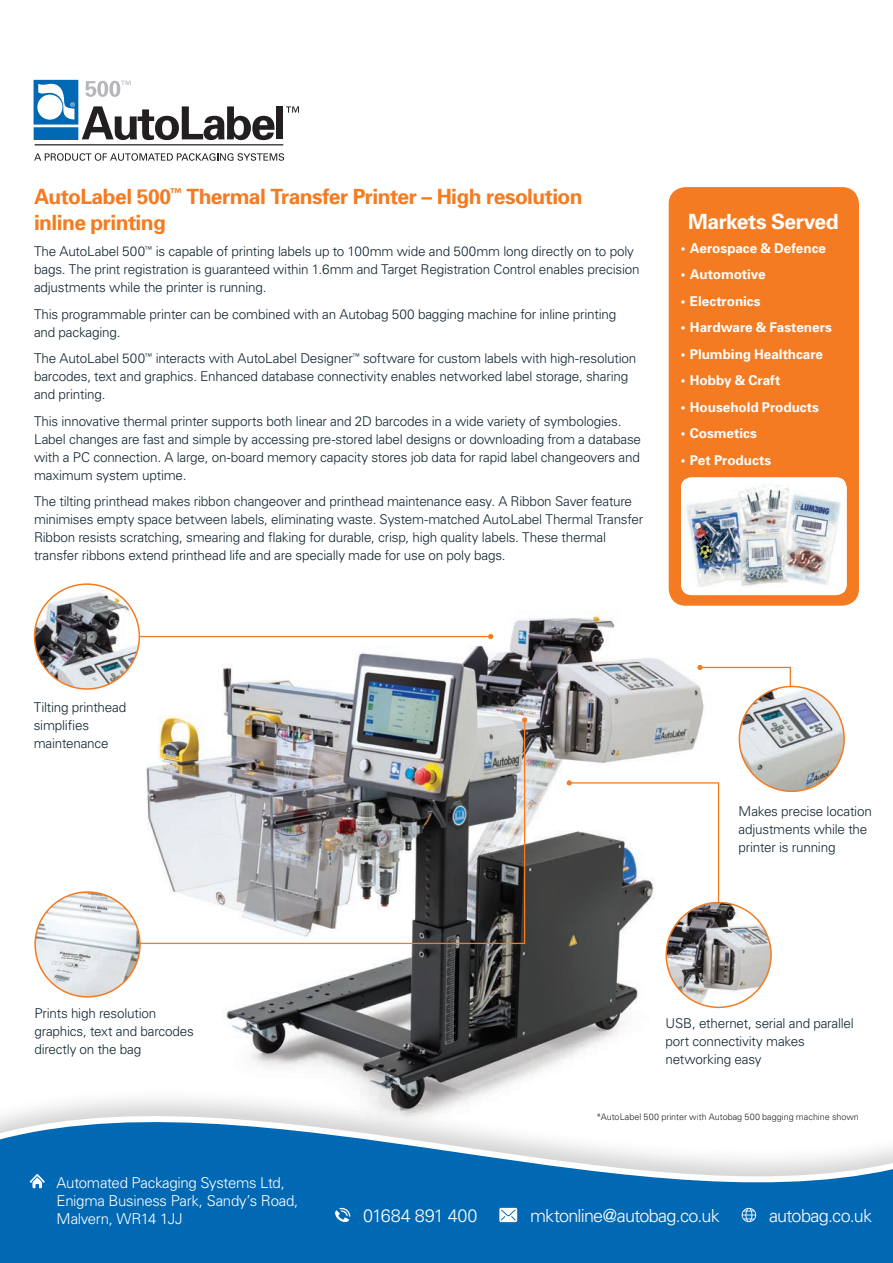
<style>
.page{position:relative;width:893px;height:1263px;background:#fff}
.page>*{position:absolute;margin:0;border:0;box-sizing:border-box;transform-origin:0 0}
.t1{font:700 21px/25.5px "Univers";letter-spacing:-.025em;color:#f47b21}
.Markets_Served_Heade{font:700 21px "Univers";letter-spacing:-.025em;color:#fff}
.Contact{font:300 18px "Univers";letter-spacing:-.04em;color:#fff}
.Contact-2{font:300 18px "Univers";letter-spacing:-.005em;color:#fff}
.Address{font:300 15px/18px "Univers";letter-spacing:-.02em;color:#fff}
.Body{font:300 13.5px/18px "Univers";letter-spacing:-.015em;color:#112530}
.t2{font:700 13.5px "Univers";color:#fff}
.Legal{font:300 9px "Univers";color:#231f20}
</style>
<div class="page">
<img style="left:113px;top:601px;width:626px;height:485px">
<svg style="left:697px;top:665px;width:95px;height:64px"></svg>
<svg style="left:567px;top:780px;width:153px;height:183px"></svg>
<hr style="left:121px;top:636px;width:370px;height:1px;background:#f47b21">
<svg style="left:488px;top:634px;width:5px;height:5px"></svg>
<img style="left:120px;top:719px;width:406px;height:226px">
<svg style="left:522px;top:717px;width:5px;height:6px"></svg>
<div style="left:34px;top:80px;width:44px;height:44px;background:#0168b3"></div>
<svg style="left:37px;top:95px;width:25px;height:25px"></svg>
<div style="left:34px;top:128px;width:44px;height:11px;background:#0168b3"></div>
<svg style="left:38px;top:83px;width:37px;height:36px"></svg>
<svg style="left:82px;top:106px;width:192px;height:34px"></svg>
<div style="left:276px;top:106px;width:7px;height:33px;background:#231f20"></div>
<svg style="left:34px;top:153px;width:250px;height:8px"></svg>
<hr style="left:35px;top:144px;width:248px;height:1px;background:#231f20">
<svg style="left:286px;top:106px;width:13px;height:7px"></svg>
<svg style="left:85px;top:81px;width:46px;height:16px"></svg>
<img style="left:35px;top:584px;width:104px;height:105px;border-radius:52px">
<div style="left:34px;top:583px;width:106px;height:107px;border:2px solid #f47b21;border-radius:50%"></div>
<img style="left:739px;top:686px;width:105px;height:105px;border-radius:52px">
<div style="left:739px;top:686px;width:106px;height:106px;border:2px solid #f47b21;border-radius:50%"></div>
<img style="left:35px;top:892px;width:105px;height:105px;border-radius:52px">
<div style="left:34px;top:891px;width:107px;height:106px;border:2px solid #f47b21;border-radius:50%"></div>
<img style="left:666px;top:902px;width:105px;height:105px;border-radius:52px">
<div style="left:665px;top:902px;width:107px;height:106px;border:2px solid #f47b21;border-radius:50%"></div>
<div style="left:669px;top:187px;width:190px;height:419px;background:#f47b21;border-radius:17px"></div>
<div style="left:681px;top:477px;width:166px;height:118px;background:#fff;border-radius:11px"></div>
<img style="left:681px;top:479px;width:166px;height:114px">
<div style="left:0;top:1086px;width:893px;height:177px;background:#231f20;opacity:.2"></div>
<svg style="left:0;top:1091px;width:893px;height:172px"></svg>
<svg style="left:30px;top:1174px;width:15px;height:14px"></svg>
<svg style="left:335px;top:1208px;width:15px;height:15px"></svg>
<svg style="left:499px;top:1208px;width:18px;height:14px"></svg>
<svg style="left:742px;top:1208px;width:14px;height:14px"></svg>
<p class="t1" style="left:34px;top:183px;width:550px">AutoLabel 500<sup>™</sup> Thermal Transfer Printer – High resolution inline printing</p>
<p class="Body" style="left:34px;top:242px;width:607px">The AutoLabel 500<sup>™</sup> is capable of printing labels up to 100mm wide and 500mm long directly on to poly bags. The print registration is guaranteed within 1.6mm and Target Registration Control enables precision adjustments while the printer is running.</p>
<p class="Body" style="left:34px;top:305px;width:584px">This programmable printer can be combined with an Autobag 500 bagging machine for inline printing and packaging.</p>
<p class="Body" style="left:34px;top:349px;width:604px">The AutoLabel 500<sup>™</sup> interacts with AutoLabel Designer<sup>™</sup> software for custom labels with high-resolution barcodes, text and graphics. Enhanced database connectivity enables networked label storage, sharing and printing.</p>
<p class="Body" style="left:34px;top:412px;width:609px">This innovative thermal printer supports both linear and 2D barcodes in a wide variety of symbologies.<br>Label changes are fast and simple by accessing pre-stored label designs or downloading from a database with a PC connection. A large, on-board memory capacity stores job data for rapid label changeovers and maximum system uptime.</p>
<p class="Body" style="left:34px;top:492px;width:611px">The tilting printhead makes ribbon changeover and printhead maintenance easy. A Ribbon Saver feature minimises empty space between labels, eliminating waste. System-matched AutoLabel Thermal Transfer Ribbon resists scratching, smearing and flaking for durable, crisp, high quality labels. These thermal transfer ribbons extend printhead life and are specially made for use on poly bags.</p>
<p class="Markets_Served_Heade" style="left:688px;top:208px;width:152px">Markets Served</p>
<p class="t2" style="left:681px;top:239px;width:147px">• Aerospace &amp; Defence</p>
<p class="t2" style="left:681px;top:266px;width:86px">• Automotive</p>
<p class="t2" style="left:681px;top:292px;width:81px">• Electronics</p>
<p class="t2" style="left:681px;top:319px;width:152px">• Hardware &amp; Fasteners</p>
<p class="t2" style="left:681px;top:345px;width:144px">• Plumbing Healthcare</p>
<p class="t2" style="left:681px;top:372px;width:101px">• Hobby &amp; Craft</p>
<p class="t2" style="left:681px;top:398px;width:140px">• Household Products</p>
<p class="t2" style="left:681px;top:425px;width:77px">• Cosmetics</p>
<p class="t2" style="left:681px;top:451px;width:92px">• Pet Products</p>
<p class="Body" style="left:34px;top:698px;width:94px">Tilting printhead simplifies maintenance</p>
<p class="Body" style="left:739px;top:801px;width:135px">Makes precise location adjustments while the printer is running</p>
<p class="Body" style="left:34px;top:1003px;width:161px">Prints high resolution graphics, text and barcodes directly on the bag</p>
<p class="Body" style="left:665px;top:1014px;width:190px">USB, ethernet, serial and parallel port connectivity makes networking easy</p>
<p class="Address" style="left:57px;top:1173px;width:243px">Automated Packaging Systems Ltd,<br>Enigma Business Park, Sandy’s Road,<br>Malvern, WR14 1JJ</p>
<p class="Legal" style="left:596px;top:1111px;width:264px">*AutoLabel 500 printer with Autobag 500 bagging machine shown</p>
<p class="Contact-2" style="left:363px;top:1205px;width:116px">01684 891 400</p>
<p class="Contact" style="left:530px;top:1205px;width:191px">mktonline@autobag.co.uk</p>
<p class="Contact" style="left:769px;top:1205px;width:105px">autobag.co.uk</p>
</div>
